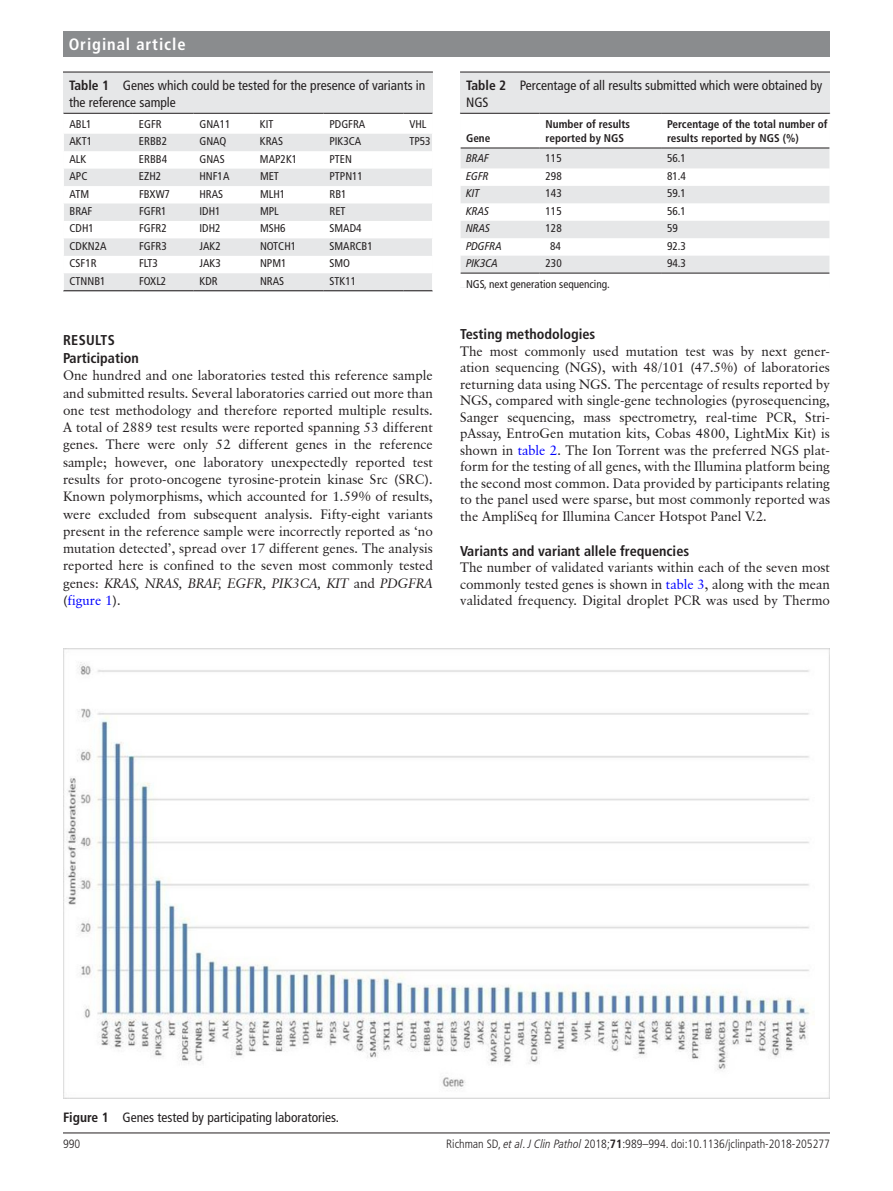
<style>
.page{position:relative;width:893px;height:1191px;background:#fff}
.page>*{position:absolute;margin:0;border:0;box-sizing:border-box;transform-origin:0 0}
.t1{font:700 condensed 16.5px "Frutiger LT Pro";letter-spacing:.055em;color:#fff}
.t2{font:700 condensed 14.25px/18px "Frutiger LT Pro";color:#231f20}
.t3{font:13.5px/17.2px "Classical Garamond BT";color:#231f20;text-align:justify}
.t4{font:condensed 13.5px/16.5px "Frutiger LT Pro";color:#231f20}
.t5{font:300 condensed 12px "Frutiger LT Pro";color:#231f20}
.t6{font:condensed 11.25px "Frutiger LT Pro";color:#231f20}
.t7{font:700 condensed 11.25px/14.2px "Frutiger LT Pro";color:#231f20}
.t8{font:italic condensed 11.25px "Frutiger LT Pro";color:#231f20}
.s1{font-weight:700}
.s2{font-style:italic}
.s3{color:#00f}
</style>
<div class="page">
<hr style="left:63px;top:1132px;width:767px;height:1px;background:#231f20">
<div style="left:63px;top:31px;width:767px;height:25px;background:#8a8c8e"></div>
<div style="left:63px;top:72px;width:370px;height:219px;background:#e6e7e8"></div>
<hr style="left:63px;top:72px;width:370px;height:1px;background:#231f20">
<hr style="left:63px;top:290px;width:70px;height:1px;background:#231f20">
<hr style="left:133px;top:290px;width:60px;height:1px;background:#231f20">
<hr style="left:193px;top:290px;width:61px;height:1px;background:#231f20">
<hr style="left:254px;top:290px;width:69px;height:1px;background:#231f20">
<hr style="left:323px;top:290px;width:80px;height:1px;background:#231f20">
<hr style="left:403px;top:290px;width:30px;height:1px;background:#231f20">
<svg style="left:63px;top:113px;width:370px;height:177px"></svg>
<img style="left:63px;top:648px;width:767px;height:450px">
<div style="left:460px;top:72px;width:370px;height:215px;background:#e6e7e8"></div>
<hr style="left:460px;top:72px;width:370px;height:1px;background:#231f20">
<svg style="left:461px;top:114px;width:369px;height:173px;fill:#fff"></svg>
<hr style="left:460px;top:113px;width:80px;height:1px;background:#231f20">
<hr style="left:460px;top:148px;width:80px;height:1px;background:#231f20">
<hr style="left:540px;top:113px;width:121px;height:1px;background:#231f20">
<hr style="left:540px;top:148px;width:121px;height:1px;background:#231f20">
<hr style="left:661px;top:113px;width:169px;height:1px;background:#231f20">
<hr style="left:661px;top:148px;width:169px;height:1px;background:#231f20">
<hr style="left:460px;top:273px;width:80px;height:1px;background:#231f20">
<hr style="left:540px;top:273px;width:121px;height:1px;background:#231f20">
<hr style="left:661px;top:273px;width:169px;height:1px;background:#231f20">
<hr style="left:460px;top:114px;width:1px;height:34px;background:#fff">
<svg style="left:460px;top:148px;width:1px;height:139px"></svg>
<p class="t1" style="left:69px;top:34px;width:118px">Original article</p>
<p class="t4" style="left:69px;top:78px;width:358px"><span class="s1">Table 1</span> Genes which could be tested for the presence of variants in the reference sample</p>
<p class="t6" style="left:69px;top:117px;width:24px">ABL1</p>
<p class="t6" style="left:139px;top:117px;width:24px">EGFR</p>
<p class="t6" style="left:199px;top:117px;width:33px">GNA11</p>
<p class="t6" style="left:260px;top:117px;width:15px">KIT</p>
<p class="t6" style="left:329px;top:117px;width:37px">PDGFRA</p>
<p class="t6" style="left:409px;top:117px;width:19px">VHL</p>
<p class="t6" style="left:69px;top:135px;width:24px">AKT1</p>
<p class="t6" style="left:139px;top:135px;width:30px">ERBB2</p>
<p class="t6" style="left:199px;top:135px;width:28px">GNAQ</p>
<p class="t6" style="left:260px;top:135px;width:25px">KRAS</p>
<p class="t6" style="left:329px;top:135px;width:33px">PIK3CA</p>
<p class="t6" style="left:409px;top:135px;width:23px">TP53</p>
<p class="t6" style="left:69px;top:152px;width:18px">ALK</p>
<p class="t6" style="left:139px;top:152px;width:30px">ERBB4</p>
<p class="t6" style="left:199px;top:152px;width:27px">GNAS</p>
<p class="t6" style="left:260px;top:152px;width:39px">MAP2K1</p>
<p class="t6" style="left:329px;top:152px;width:24px">PTEN</p>
<p class="t6" style="left:69px;top:170px;width:19px">APC</p>
<p class="t6" style="left:139px;top:170px;width:24px">EZH2</p>
<p class="t6" style="left:199px;top:170px;width:31px">HNF1A</p>
<p class="t6" style="left:260px;top:170px;width:20px">MET</p>
<p class="t6" style="left:329px;top:170px;width:35px">PTPN11</p>
<p class="t6" style="left:69px;top:187px;width:21px">ATM</p>
<p class="t6" style="left:139px;top:187px;width:33px">FBXW7</p>
<p class="t6" style="left:199px;top:187px;width:25px">HRAS</p>
<p class="t6" style="left:260px;top:187px;width:27px">MLH1</p>
<p class="t6" style="left:329px;top:187px;width:19px">RB1</p>
<p class="t6" style="left:69px;top:204px;width:24px">BRAF</p>
<p class="t6" style="left:139px;top:204px;width:29px">FGFR1</p>
<p class="t6" style="left:200px;top:204px;width:23px">IDH1</p>
<p class="t6" style="left:260px;top:204px;width:20px">MPL</p>
<p class="t6" style="left:330px;top:204px;width:18px">RET</p>
<p class="t6" style="left:70px;top:222px;width:26px">CDH1</p>
<p class="t6" style="left:139px;top:222px;width:29px">FGFR2</p>
<p class="t6" style="left:200px;top:222px;width:23px">IDH2</p>
<p class="t6" style="left:260px;top:222px;width:27px">MSH6</p>
<p class="t6" style="left:330px;top:222px;width:34px">SMAD4</p>
<p class="t6" style="left:70px;top:239px;width:39px">CDKN2A</p>
<p class="t6" style="left:139px;top:239px;width:29px">FGFR3</p>
<p class="t6" style="left:200px;top:239px;width:23px">JAK2</p>
<p class="t6" style="left:260px;top:239px;width:38px">NOTCH1</p>
<p class="t6" style="left:330px;top:239px;width:45px">SMARCB1</p>
<p class="t6" style="left:70px;top:257px;width:29px">CSF1R</p>
<p class="t6" style="left:139px;top:257px;width:20px">FLT3</p>
<p class="t6" style="left:200px;top:257px;width:23px">JAK3</p>
<p class="t6" style="left:260px;top:257px;width:28px">NPM1</p>
<p class="t6" style="left:330px;top:257px;width:22px">SMO</p>
<p class="t6" style="left:70px;top:274px;width:38px">CTNNB1</p>
<p class="t6" style="left:139px;top:274px;width:29px">FOXL2</p>
<p class="t6" style="left:200px;top:274px;width:20px">KDR</p>
<p class="t6" style="left:260px;top:274px;width:26px">NRAS</p>
<p class="t6" style="left:330px;top:274px;width:28px">STK11</p>
<p class="t2" style="left:63px;top:331px;width:77px">Results<br>Participation</p>
<p class="t3" style="left:63px;top:367px;width:371px">One hundred and one laboratories tested this reference sample and submitted results. Several laboratories carried out more than one test methodology and therefore reported multiple results.<br>A total of 2889 test results were reported spanning 53 different genes. There were only 52 different genes in the reference sample; however, one laboratory unexpectedly reported test results for proto-oncogene tyrosine-protein kinase Src (SRC).<br>Known polymorphisms, which accounted for 1.59% of results, were excluded from subsequent analysis. Fifty-eight variants present in the reference sample were incorrectly reported as ‘no mutation detected’, spread over 17 different genes. The analysis reported here is confined to the seven most commonly tested genes: <span class="s2">KRAS, NRAS, BRAF, EGFR, PIK3CA, KIT</span> and <span class="s2">PDGFRA </span>(<span class="s3">figure 1</span>).</p>
<p class="t4" style="left:466px;top:78px;width:358px"><span class="s1">Table 2</span> Percentage of all results submitted which were obtained by<br>NGS</p>
<p class="t7" style="left:466px;top:131px;width:26px">Gene</p>
<p class="t7" style="left:546px;top:117px;width:86px">Number of results reported by NGS</p>
<p class="t7" style="left:667px;top:117px;width:162px">Percentage of the total number of results reported by NGS (%)</p>
<p class="t8" style="left:466px;top:152px;width:24px">BRAF</p>
<p class="t6" style="left:546px;top:152px;width:18px">115</p>
<p class="t6" style="left:667px;top:152px;width:20px">56.1</p>
<p class="t8" style="left:466px;top:169px;width:24px">EGFR</p>
<p class="t6" style="left:546px;top:169px;width:18px">298</p>
<p class="t6" style="left:667px;top:169px;width:20px">81.4</p>
<p class="t8" style="left:466px;top:187px;width:15px">KIT</p>
<p class="t6" style="left:546px;top:187px;width:18px">143</p>
<p class="t6" style="left:667px;top:187px;width:20px">59.1</p>
<p class="t8" style="left:466px;top:204px;width:25px">KRAS</p>
<p class="t6" style="left:546px;top:204px;width:18px">115</p>
<p class="t6" style="left:667px;top:204px;width:20px">56.1</p>
<p class="t8" style="left:466px;top:222px;width:26px">NRAS</p>
<p class="t6" style="left:546px;top:222px;width:18px">128</p>
<p class="t6" style="left:667px;top:222px;width:12px">59</p>
<p class="t8" style="left:466px;top:239px;width:37px">PDGFRA</p>
<p class="t6" style="left:550px;top:239px;width:12px">84</p>
<p class="t6" style="left:667px;top:239px;width:20px">92.3</p>
<p class="t8" style="left:466px;top:257px;width:33px">PIK3CA</p>
<p class="t6" style="left:546px;top:257px;width:18px">230</p>
<p class="t6" style="left:667px;top:257px;width:20px">94.3</p>
<p class="t6" style="left:466px;top:277px;width:145px">NGS, next generation sequencing.</p>
<p class="t2" style="left:460px;top:325px;width:137px">Testing methodologies</p>
<p class="t3" style="left:460px;top:342px;width:371px;line-height:16.5px">The most commonly used mutation test was by next gener&shy;ation sequencing (NGS), with 48/101 (47.5%) of laboratories returning data using NGS. The percentage of results reported by NGS, compared with single-gene technologies (pyrosequencing, Sanger sequencing, mass spectrometry, real-time PCR, Stri&shy;pAssay, EntroGen mutation kits, Cobas 4800, LightMix Kit) is shown in <span class="s3">table 2</span>. The Ion Torrent was the preferred NGS plat&shy;form for the testing of all genes, with the Illumina platform being the second most common. Data provided by participants relating to the panel used were sparse, but most commonly reported was the AmpliSeq for Illumina Cancer Hotspot Panel V.2.</p>
<p class="t2" style="left:460px;top:542px;width:231px">Variants and variant allele frequencies</p>
<p class="t3" style="left:460px;top:559px;width:371px;line-height:16.5px">The number of validated variants within each of the seven most commonly tested genes is shown in <span class="s3">table 3</span>, along with the mean validated frequency. Digital droplet PCR was used by Thermo</p>
<p class="t4" style="left:63px;top:1109px;width:278px"><span class="s1">Figure 1</span> Genes tested by participating laboratories.</p>
<p class="t5" style="left:63px;top:1136px;width:19px">990</p>
<p class="t5" style="left:446px;top:1136px;width:385px">Richman SD, <span class="s2">et al</span>. <span class="s2">J Clin Pathol</span> 2018;<span class="s1">71</span>:989–994. doi:10.1136/jclinpath-2018-205277</p>
</div>
